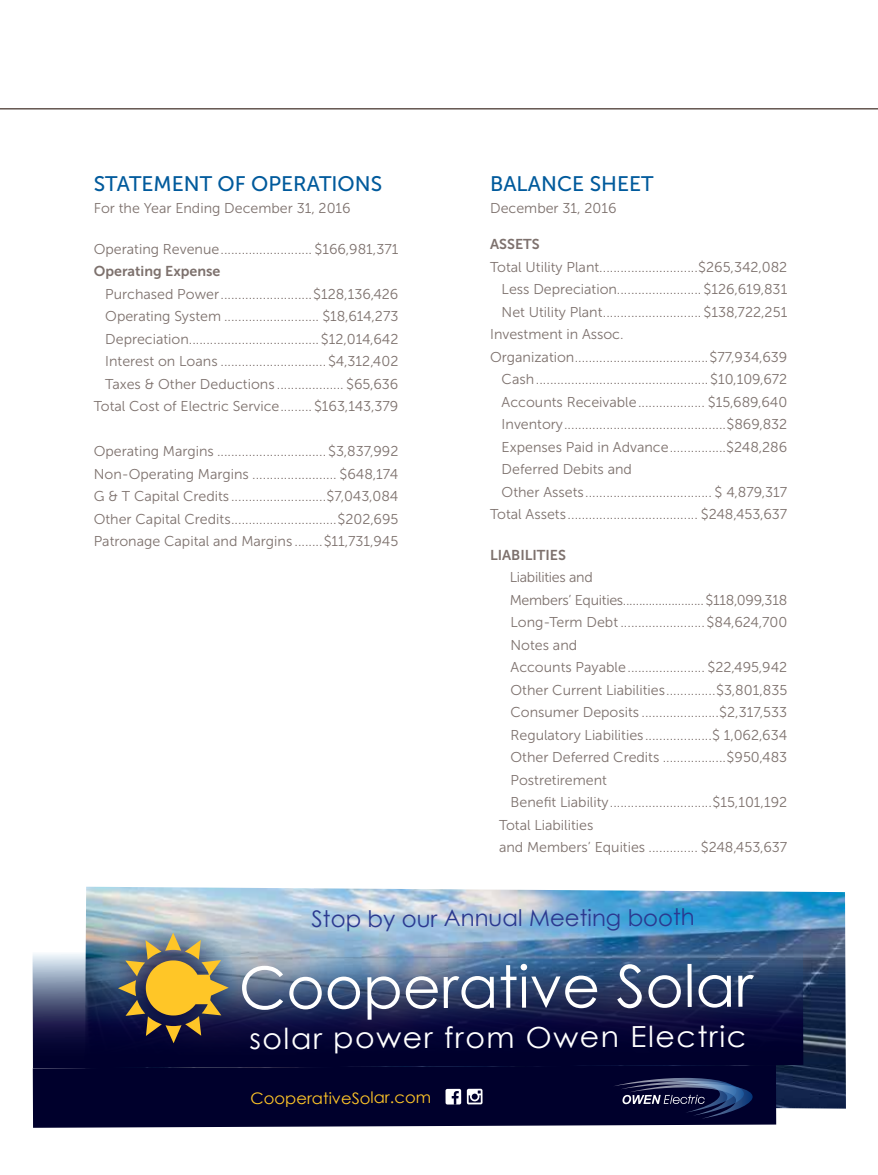
<style>
.page{position:relative;width:878px;height:1175px;background:#fff}
.page>*{position:absolute;margin:0;border:0;box-sizing:border-box;transform-origin:0 0}
.t1{font:28.95px "Century Gothic";letter-spacing:.045em;color:#fff}
.t2{font:22.8px "Century Gothic";letter-spacing:-.005em;color:#2b3990}
.t3{font:21px "Museo Sans 500";color:#005a9c}
.t4{font:15.9px "Century Gothic";letter-spacing:-.005em;color:#ffc627}
.t5{font:14.25px/22.5px "Museo Sans 300";color:#7d716d;text-align:right}
.t6{font:14.25px "Museo Sans 300";letter-spacing:-.02em;color:#7d716d}
.t7{font:14.25px "Museo Sans 700";color:#7d716d}
</style>
<div class="page">
<hr style="left:0;top:108px;width:878px;height:2px;background:#63554f">
<img style="left:85px;top:886px;width:760px;height:222px">
<svg style="left:32px;top:948px;width:771px;height:120px;background:#27315b"></svg>
<div style="left:33px;top:1065px;width:743px;height:62px;background:#00002c"></div>
<svg style="left:289px;top:976px;width:71px;height:33px"></svg>
<svg style="left:367px;top:976px;width:33px;height:43px"></svg>
<svg style="left:406px;top:976px;width:88px;height:33px"></svg>
<svg style="left:500px;top:963px;width:97px;height:45px"></svg>
<svg style="left:617px;top:964px;width:24px;height:44px"></svg>
<svg style="left:648px;top:975px;width:32px;height:32px"></svg>
<svg style="left:687px;top:964px;width:4px;height:43px"></svg>
<svg style="left:698px;top:975px;width:33px;height:32px"></svg>
<svg style="left:738px;top:974px;width:16px;height:32px"></svg>
<svg style="left:106px;top:922px;width:177px;height:132px;background:#71706c"></svg>
<svg style="left:467px;top:1088px;width:15px;height:16px"></svg>
<div style="left:445px;top:1088px;width:16px;height:16px;background:#fff;border-radius:2px"></div>
<svg style="left:451px;top:1091px;width:7px;height:13px"></svg>
<svg style="left:613px;top:1077px;width:139px;height:41px;background:#212953"></svg>
<h3 class="t3" style="left:94px;top:173px;width:290px">STATEMENT OF OPERATIONS</h3>
<h3 class="t3" style="left:490px;top:173px;width:165px">BALANCE SHEET</h3>
<p class="t5" style="left:94px;top:197px;width:258px">For the Year Ending December 31, 2016</p>
<p class="t5" style="left:94px;top:237px;width:306px">Operating Revenue.......................... $166,981,371</p>
<p class="t7" style="left:94px;top:263px;width:128px">Operating Expense</p>
<p class="t5" style="left:94px;top:282px;width:306px">Purchased Power..........................$128,136,426<br>Operating System ........................... $18,614,273<br>Depreciation.....................................$12,014,642<br>Interest on Loans ..............................$4,312,402<br>Taxes &amp; Other Deductions ................... $65,636<br>Total Cost of Electric Service.........$163,143,379</p>
<p class="t5" style="left:94px;top:440px;width:306px;text-align:justify">Operating Margins ...............................$3,837,992<br>Non-Operating Margins ........................ $648,174<br>G &amp; T Capital Credits ...........................$7,043,084<br>Other Capital Credits..............................$202,695<br>Patronage Capital and Margins ........$11,731,945</p>
<p class="t5" style="left:490px;top:197px;width:128px">December 31, 2016</p>
<p class="t7" style="left:490px;top:236px;width:51px">ASSETS</p>
<p class="t5" style="left:490px;top:255px;width:298px">Total Utility Plant............................$265,342,082</p>
<p class="t5" style="left:501px;top:278px;width:287px">Less Depreciation........................ $126,619,831</p>
<p class="t5" style="left:501px;top:300px;width:287px">Net Utility Plant............................$138,722,251</p>
<p class="t5" style="left:490px;top:323px;width:135px">Investment in Assoc.</p>
<p class="t5" style="left:490px;top:345px;width:298px">Organization......................................$77,934,639</p>
<p class="t5" style="left:501px;top:368px;width:287px">Cash.................................................$10,109,672</p>
<p class="t5" style="left:501px;top:390px;width:287px">Accounts Receivable................... $15,689,640</p>
<p class="t5" style="left:501px;top:413px;width:287px">Inventory..............................................$869,832</p>
<p class="t5" style="left:501px;top:435px;width:287px">Expenses Paid in Advance................$248,286</p>
<p class="t5" style="left:501px;top:458px;width:132px">Deferred Debits and</p>
<p class="t5" style="left:501px;top:480px;width:287px">Other Assets.................................... $ 4,879,317</p>
<p class="t5" style="left:490px;top:503px;width:298px">Total Assets ..................................... $248,453,637</p>
<p class="t7" style="left:490px;top:547px;width:77px">LIABILITIES</p>
<p class="t6" style="left:509px;top:569px;width:84px">Liabilities and</p>
<p class="t6" style="left:509px;top:592px;width:279px">Members’ Equities.........................$118,099,318</p>
<p class="t5" style="left:510px;top:611px;width:278px">Long-Term Debt ........................$84,624,700</p>
<p class="t5" style="left:510px;top:633px;width:68px">Notes and</p>
<p class="t5" style="left:510px;top:656px;width:278px">Accounts Payable...................... $22,495,942</p>
<p class="t5" style="left:510px;top:678px;width:278px">Other Current Liabilities..............$3,801,835</p>
<p class="t5" style="left:510px;top:701px;width:278px">Consumer Deposits ......................$2,317,533</p>
<p class="t5" style="left:510px;top:723px;width:278px">Regulatory Liabilities...................$ 1,062,634</p>
<p class="t5" style="left:510px;top:746px;width:278px">Other Deferred Credits ..................$950,483</p>
<p class="t5" style="left:510px;top:768px;width:98px">Postretirement</p>
<p class="t5" style="left:510px;top:791px;width:278px">Benefit Liability.............................$15,101,192</p>
<p class="t5" style="left:499px;top:813px;width:96px">Total Liabilities</p>
<p class="t5" style="left:499px;top:836px;width:290px">and Members’ Equities .............. $248,453,637</p>
<h2 class="t2" style="left:311px;top:902px;width:385px">Stop by our Annual Meeting booth</h2>
<h1 class="t1" style="left:249px;top:1017px;width:498px">solar power from Owen Electric</h1>
<p class="t4" style="left:250px;top:1086px;width:182px">CooperativeSolar.com</p>
</div>
